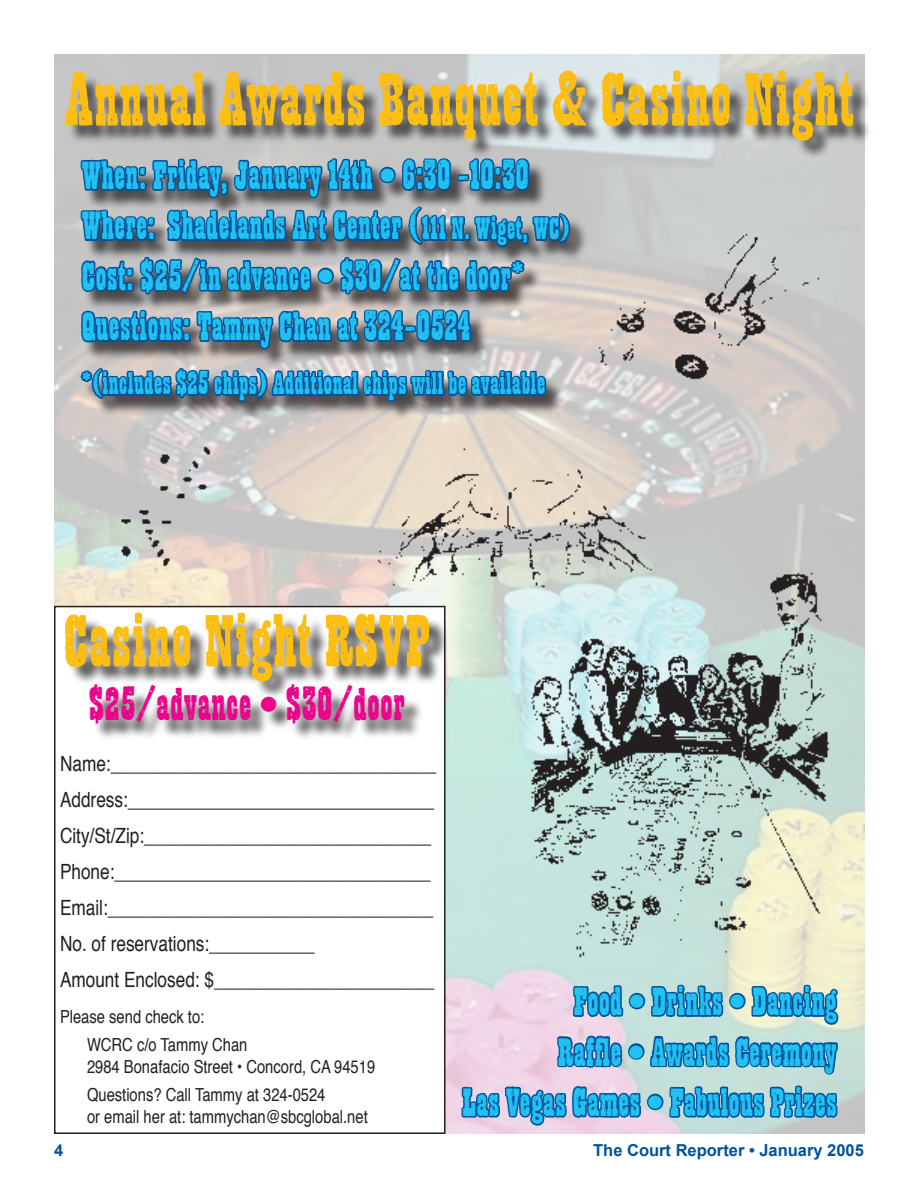
<style>
.page{position:relative;width:918px;height:1188px;background:#fff}
.page>*{position:absolute;margin:0;border:0;box-sizing:border-box;transform-origin:0 0}
.Subhead_1{font:79.5px "Wanted Let Plain";color:#fdbe12}
.Subhead_1-2{font:78px "Wanted Let Plain";color:#fdbe12}
.Subhead_1-3{font:48px "Wanted Let Plain";color:#ed028c}
.Subhead_1-4{font:42px "Wanted Let Plain";color:#22c2f3}
.Subhead_1-5{font:33px "Wanted Let Plain";color:#22c2f3}
.t1{font:condensed 21px "Helvetica";color:#231f20}
.t2{font:condensed 18px "Helvetica";color:#231f20}
.t3{font:700 16.5px "Arial";color:#01529b}
.s1{font-size:33px}
</style>
<div class="page">
<div style="left:54px;top:606px;width:392px;height:528px;border:2px solid #231f20"></div>
<img style="left:376px;top:430px;width:286px;height:159px">
<div style="left:67px;top:71px;width:807px;height:351px;background:#231f20;opacity:.75"></div>
<svg style="left:78px;top:54px;width:494px;height:423px;background:#8797a5"></svg>
<svg style="left:460px;top:861px;width:380px;height:273px;background:#a0b9cb"></svg>
<img style="left:91px;top:421px;width:137px;height:171px">
<div style="left:66px;top:613px;width:384px;height:129px;background:#231f20;opacity:.75"></div>
<img style="left:524px;top:567px;width:307px;height:395px">
<p class="Subhead_1" style="left:65px;top:55px;width:791px">Annual Awards Banquet &amp; Casino Night</p>
<p class="Subhead_1-4" style="left:81px;top:152px;width:449px">When: Friday, January 14th • 6:30 -10:30</p>
<p class="Subhead_1-4" style="left:81px;top:203px;width:490px">Where: Shadelands Art Center (<span class="s1">111 N. Wiget, WC)</span></p>
<p class="Subhead_1-4" style="left:81px;top:253px;width:444px">Cost: $25/in advance • $30/at the door*</p>
<p class="Subhead_1-4" style="left:81px;top:303px;width:391px">Questions: Tammy Chan at 324-0524</p>
<p class="Subhead_1-5" style="left:81px;top:365px;width:466px">*(includes $25 chips) Additional chips will be available</p>
<p class="Subhead_1-2" style="left:63px;top:598px;width:369px">Casino Night RSVP</p>
<p class="Subhead_1-3" style="left:88px;top:678px;width:318px">$25/advance • $30/door</p>
<p class="t1" style="left:60px;top:750px;width:378px">Name:__________________________________</p>
<p class="t1" style="left:60px;top:786px;width:376px">Address:________________________________</p>
<p class="t1" style="left:60px;top:822px;width:373px">City/St/Zip:______________________________</p>
<p class="t1" style="left:60px;top:858px;width:372px">Phone:_________________________________</p>
<p class="t1" style="left:60px;top:894px;width:375px">Email:__________________________________</p>
<p class="t1" style="left:60px;top:930px;width:256px">No. of reservations:___________</p>
<p class="t1" style="left:60px;top:966px;width:376px">Amount Enclosed: $_______________________</p>
<p class="t2" style="left:60px;top:1005px;width:146px">Please send check to:</p>
<p class="t2" style="left:87px;top:1033px;width:162px">WCRC c/o Tammy Chan</p>
<p class="t2" style="left:87px;top:1055px;width:290px">2984 Bonafacio Street • Concord, CA 94519</p>
<p class="t2" style="left:87px;top:1083px;width:240px">Questions? Call Tammy at 324-0524</p>
<p class="t2" style="left:87px;top:1105px;width:282px">or email her at: tammychan@sbcglobal.net</p>
<p class="Subhead_1-4" style="left:574px;top:978px;width:265px">Food • Drinks • Dancing</p>
<p class="Subhead_1-4" style="left:558px;top:1029px;width:281px">Raffle • Awards Ceremony</p>
<p class="Subhead_1-4" style="left:462px;top:1079px;width:376px">Las Vegas Games • Fabulous Prizes</p>
<p class="t3" style="left:54px;top:1141px;width:11px">4</p>
<p class="t3" style="left:593px;top:1141px;width:272px">The Court Reporter • January 2005</p>
</div>
